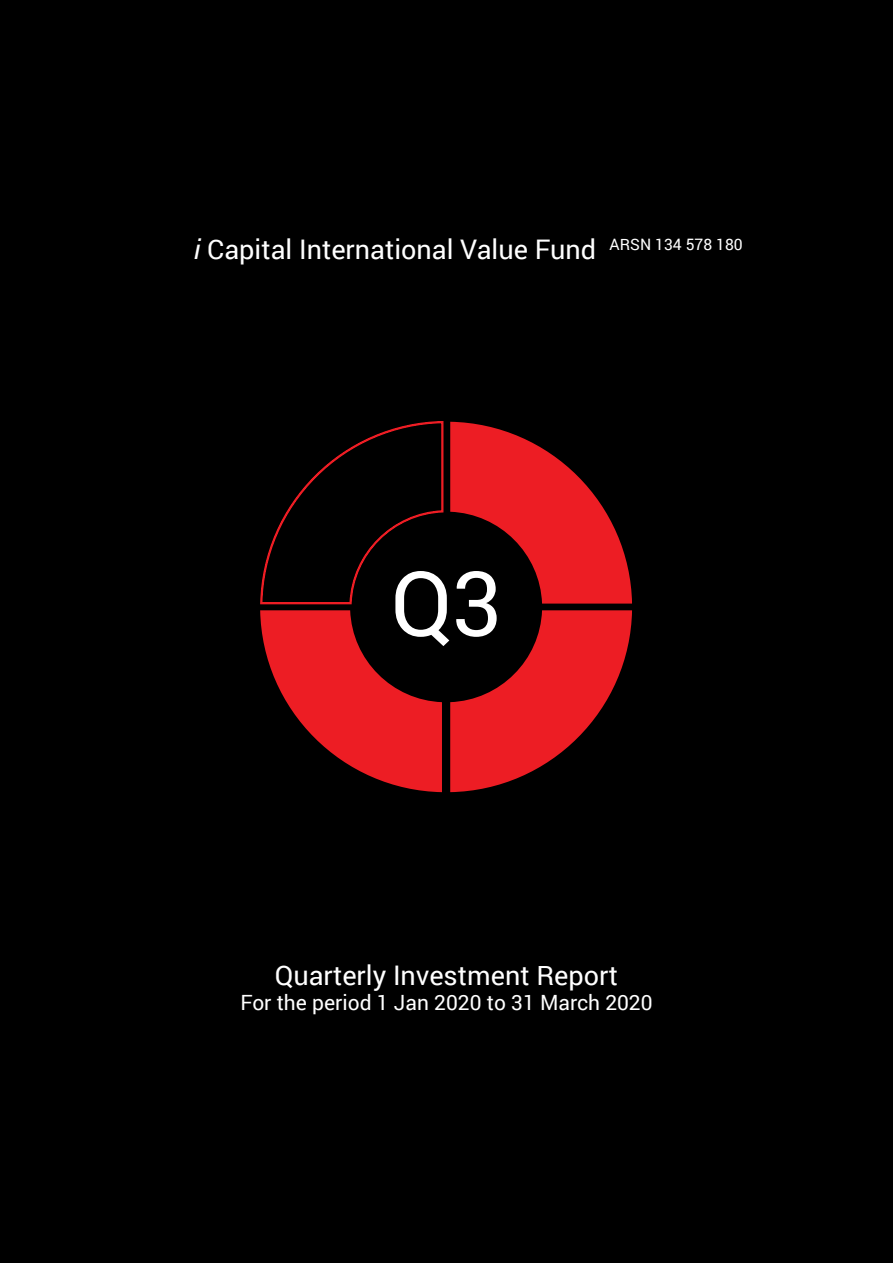
<style>
.page{position:relative;width:893px;height:1263px;background:#000}
.page>*{position:absolute;margin:0;border:0;box-sizing:border-box;transform-origin:0 0}
.t1{font:90px "Roboto";color:#fff}
.t2{font:27px "Roboto";color:#fff}
.t3{font:21px "Roboto";color:#fff}
.s1{font-style:italic}
</style>
<div class="page">
<svg style="left:450px;top:422px;width:182px;height:182px"></svg>
<svg style="left:450px;top:610px;width:182px;height:182px"></svg>
<svg style="left:260px;top:421px;width:184px;height:371px"></svg>
<p class="t2" style="left:194px;top:231px;width:550px"><span class="s1">i</span> Capital International Value Fund <sup>ARSN</sup> <sup>134</sup> <sup>578</sup> <sup>180</sup></p>
<h1 class="t1" style="left:390px;top:541px;width:114px">Q3</h1>
<p class="t2" style="left:275px;top:956px;width:345px">Quarterly Investment Report</p>
<p class="t3" style="left:240px;top:988px;width:414px">For the period 1 Jan 2020 to 31 March 2020</p>
</div>
